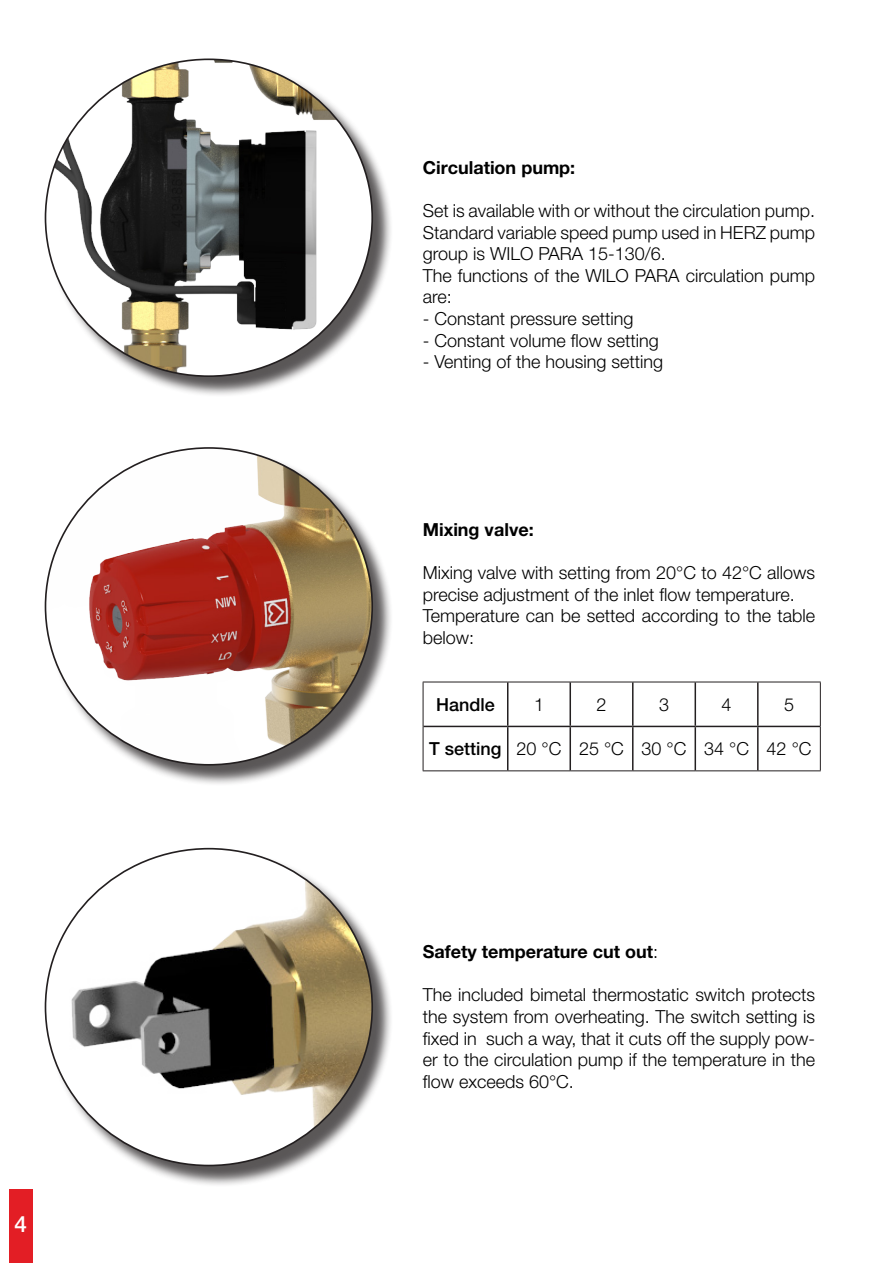
<style>
.page{position:relative;width:893px;height:1263px;background:#fff}
.page>*{position:absolute;margin:0;border:0;box-sizing:border-box;transform-origin:0 0}
.t1{font:500 22.5px "Helvetica Neue LT Std";color:#fff}
.t2{font:300 18px/21.6px "Helvetica Neue LT Std";color:#000}
.t3{font:700 18px "Helvetica Neue LT Std";color:#000}
.t4{font:500 18px "Helvetica Neue LT Std";color:#000}
.t5{font:300 16.35px/25.2px "Helvetica Neue LT Std";color:#231f20}
.s1{font-weight:300}
</style>
<div class="page">
<div style="left:47px;top:61px;width:347px;height:337px;background:#231f20;opacity:.75"></div>
<img style="left:45px;top:59px;width:327px;height:317px">
<div style="left:47px;top:449px;width:347px;height:337px;background:#231f20;opacity:.75"></div>
<img style="left:45px;top:448px;width:327px;height:317px">
<div style="left:47px;top:850px;width:347px;height:337px;background:#231f20;opacity:.75"></div>
<img style="left:45px;top:849px;width:327px;height:316px">
<div style="left:9px;top:1189px;width:23px;height:74px;background:#e31e25"></div>
<hr style="left:507px;top:682px;width:1px;height:44px;background:#231f20">
<hr style="left:569px;top:682px;width:2px;height:44px;background:#231f20">
<hr style="left:632px;top:682px;width:1px;height:44px;background:#231f20">
<hr style="left:695px;top:682px;width:1px;height:44px;background:#231f20">
<hr style="left:757px;top:682px;width:2px;height:44px;background:#231f20">
<hr style="left:423px;top:726px;width:85px;height:1px;background:#231f20">
<hr style="left:508px;top:726px;width:62px;height:1px;background:#231f20">
<hr style="left:507px;top:727px;width:1px;height:43px;background:#231f20">
<hr style="left:570px;top:726px;width:63px;height:1px;background:#231f20">
<hr style="left:569px;top:727px;width:2px;height:43px;background:#231f20">
<hr style="left:633px;top:726px;width:62px;height:1px;background:#231f20">
<hr style="left:632px;top:727px;width:1px;height:43px;background:#231f20">
<hr style="left:695px;top:726px;width:63px;height:1px;background:#231f20">
<hr style="left:695px;top:727px;width:1px;height:43px;background:#231f20">
<hr style="left:758px;top:726px;width:62px;height:1px;background:#231f20">
<hr style="left:757px;top:727px;width:2px;height:43px;background:#231f20">
<hr style="left:423px;top:682px;width:85px;height:1px;background:#231f20">
<hr style="left:423px;top:682px;width:1px;height:44px;background:#231f20">
<hr style="left:508px;top:682px;width:62px;height:1px;background:#231f20">
<hr style="left:570px;top:682px;width:63px;height:1px;background:#231f20">
<hr style="left:633px;top:682px;width:62px;height:1px;background:#231f20">
<hr style="left:695px;top:682px;width:63px;height:1px;background:#231f20">
<hr style="left:758px;top:682px;width:63px;height:1px;background:#231f20">
<hr style="left:820px;top:682px;width:1px;height:44px;background:#231f20">
<hr style="left:423px;top:726px;width:1px;height:44px;background:#231f20">
<hr style="left:820px;top:726px;width:1px;height:44px;background:#231f20">
<hr style="left:423px;top:770px;width:85px;height:1px;background:#231f20">
<hr style="left:508px;top:770px;width:62px;height:1px;background:#231f20">
<hr style="left:570px;top:770px;width:63px;height:1px;background:#231f20">
<hr style="left:633px;top:770px;width:62px;height:1px;background:#231f20">
<hr style="left:695px;top:770px;width:63px;height:1px;background:#231f20">
<hr style="left:758px;top:770px;width:63px;height:1px;background:#231f20">
<p class="t1" style="left:15px;top:1210px;width:14px">4</p>
<p class="t3" style="left:423px;top:156px;width:154px">Circulation pump:</p>
<p class="t2" style="left:423px;top:200px;width:394px;text-align:justify">Set is available with or without the circulation pump.<br>Standard variable speed pump used in HERZ pump group is WILO PARA 15-130/6.</p>
<p class="t2" style="left:423px;top:264px;width:394px">The functions of the WILO PARA circulation pump are:</p>
<p class="t2" style="left:423px;top:308px;width:212px">- Constant pressure setting</p>
<p class="t2" style="left:423px;top:329px;width:238px">- Constant volume flow setting</p>
<p class="t2" style="left:423px;top:351px;width:242px">- Venting of the housing setting</p>
<p class="t3" style="left:423px;top:518px;width:112px">Mixing valve:</p>
<p class="t2" style="left:423px;top:562px;width:394px">Mixing valve with setting from 20°C to 42°C allows precise adjustment of the inlet flow temperature.</p>
<p class="t2" style="left:423px;top:605px;width:394px">Temperature can be setted according to the table below:</p>
<p class="t4" style="left:436px;top:693px;width:60px">Handle</p>
<p class="t2" style="left:534px;top:693px;width:12px">1</p>
<p class="t2" style="left:596px;top:693px;width:12px">2</p>
<p class="t2" style="left:659px;top:693px;width:12px">3</p>
<p class="t2" style="left:722px;top:693px;width:12px">4</p>
<p class="t2" style="left:784px;top:693px;width:12px">5</p>
<p class="t4" style="left:429px;top:738px;width:74px">T setting</p>
<p class="t2" style="left:517px;top:738px;width:46px">20 °C</p>
<p class="t2" style="left:579px;top:738px;width:46px">25 °C</p>
<p class="t2" style="left:642px;top:738px;width:46px">30 °C</p>
<p class="t2" style="left:704px;top:738px;width:46px">34 °C</p>
<p class="t2" style="left:767px;top:738px;width:46px">42 °C</p>
<p class="t3" style="left:423px;top:941px;width:237px">Safety temperature cut out<span class="s1">:</span></p>
<p class="t2" style="left:423px;top:984px;width:394px;text-align:justify">The included bimetal thermostatic switch protects the system from overheating. The switch setting is fixed in such a way, that it cuts off the supply pow&shy;er to the circulation pump if the temperature in the flow exceeds 60°C.</p>
<p class="t5" style="left:472px;top:939px;width:65px">Lifespan.</p>
<p class="t5" style="left:472px;top:984px;width:274px">drain valve.<br>Compatible with other HERZ products.<br>Easy installation.</p>
</div>
